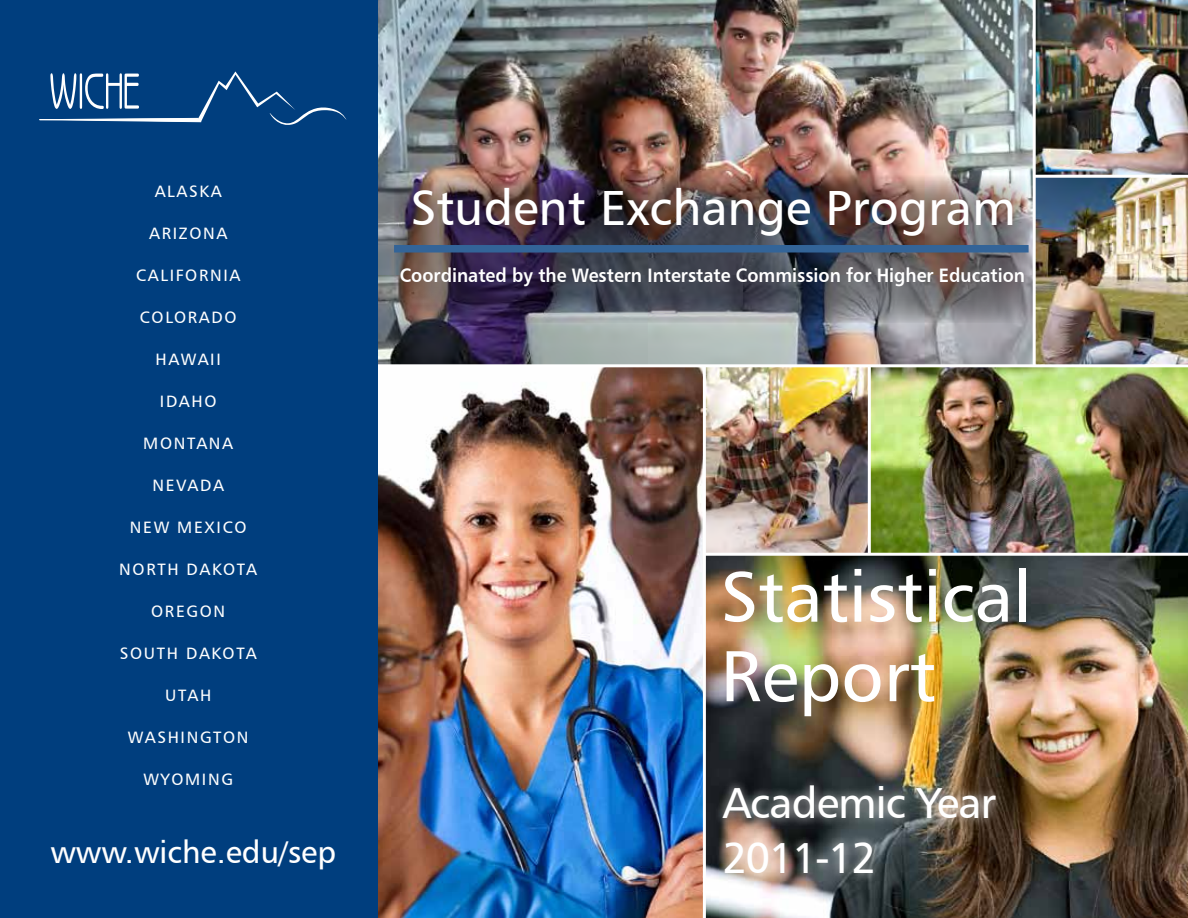
<style>
.page{position:relative;width:1188px;height:918px;background:#fff}
.page>*{position:absolute;margin:0;border:0;box-sizing:border-box;transform-origin:0 0}
.t1{font:72px/79.5px "Humanist 777 BT Roman B";color:#fff}
.t2{font:49.5px "Humanist 777 BT Roman B";color:#fff}
.t3{font:43.5px/55.5px "Humanist 777 BT Roman B";letter-spacing:-.02em;color:#fff}
.t4{font:31.5px "Humanist 777 BT Roman B";color:#fff}
.t5{font:19.5px "Humanist 777 BT Bold B";color:#fff;scale:.92 1}
.t6{font:16.5px "Humanist 777 BT Roman B";letter-spacing:.1em;color:#fff}
</style>
<div class="page">
<img style="left:378px;top:367px;width:325px;height:551px">
<img style="left:1036px;top:0;width:152px;height:175px">
<img style="left:706px;top:367px;width:162px;height:186px">
<img style="left:706px;top:556px;width:482px;height:362px">
<img style="left:378px;top:0;width:655px;height:364px">
<img style="left:1036px;top:178px;width:152px;height:186px">
<img style="left:871px;top:367px;width:317px;height:186px">
<div style="left:0;top:0;width:378px;height:918px;background:#003e7e"></div>
<div style="left:713px;top:776px;width:291px;height:106px;background:#fff;opacity:.75"></div>
<svg style="left:39px;top:71px;width:308px;height:54px"></svg>
<img style="left:394px;top:176px;width:637px;height:147px">
<div style="left:394px;top:245px;width:635px;height:8px;background:#336498"></div>
<p class="t6" style="left:155px;top:181px;width:68px">ALASKA</p>
<p class="t6" style="left:149px;top:223px;width:80px">ARIZONA</p>
<p class="t6" style="left:136px;top:265px;width:106px">CALIFORNIA</p>
<p class="t6" style="left:140px;top:307px;width:98px">COLORADO</p>
<p class="t6" style="left:156px;top:349px;width:67px">HAWAII</p>
<p class="t6" style="left:160px;top:391px;width:58px">IDAHO</p>
<p class="t6" style="left:143px;top:433px;width:91px">MONTANA</p>
<p class="t6" style="left:152px;top:475px;width:73px">NEVADA</p>
<p class="t6" style="left:130px;top:517px;width:118px">NEW MEXICO</p>
<p class="t6" style="left:119px;top:559px;width:139px">NORTH DAKOTA</p>
<p class="t6" style="left:151px;top:601px;width:76px">OREGON</p>
<p class="t6" style="left:120px;top:643px;width:138px">SOUTH DAKOTA</p>
<p class="t6" style="left:165px;top:685px;width:48px">UTAH</p>
<p class="t6" style="left:128px;top:727px;width:122px">WASHINGTON</p>
<p class="t6" style="left:143px;top:769px;width:91px">WYOMING</p>
<h3 class="t4" style="left:50px;top:832px;width:287px">www.wiche.edu/sep</h3>
<h2 class="t2" style="left:411px;top:177px;width:607px">Student Exchange Program</h2>
<p class="t5" style="left:400px;top:263px;width:681px">Coordinated by the Western Interstate Commission for Higher Education</p>
<h1 class="t1" style="left:720px;top:556px;width:312px">Statistical<br>Report</h1>
<h3 class="t3" style="left:722px;top:774px;width:275px">Academic Year<br>2011-12</h3>
</div>
